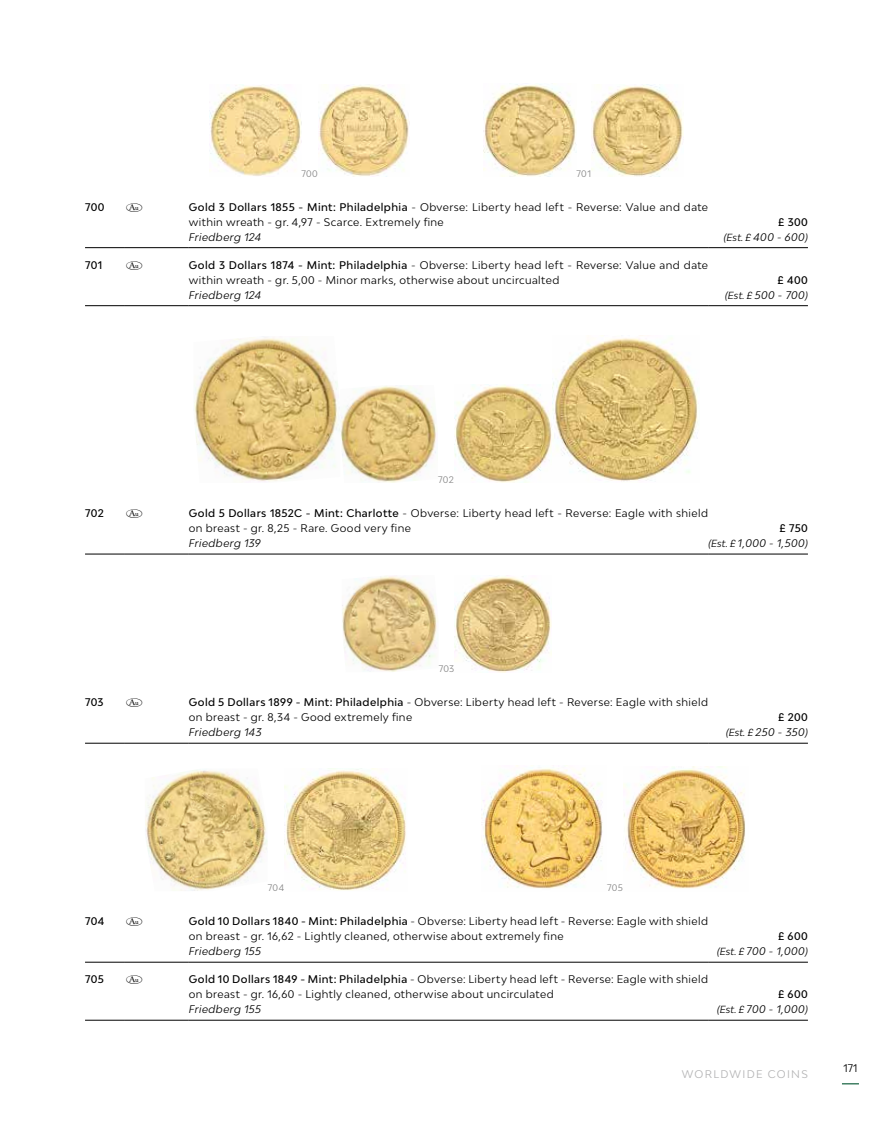
<style>
.page{position:relative;width:893px;height:1127px;background:#fff}
.page>*{position:absolute;margin:0;border:0;box-sizing:border-box;transform-origin:0 0}
.t1{font:12px "bolaffib";color:#000}
.t2{font:10.5px/15px "Bw Modelica";letter-spacing:.04em;color:#000}
.t3{font:italic 10.5px/15px "Bw Modelica";letter-spacing:.035em;color:#000;text-align:right}
.t4{font:500 10.5px "Bw Modelica";letter-spacing:.035em;color:#000}
.t5{font:10.5px "Bw Modelica";letter-spacing:.125em;color:#b3b3b4}
.t6{font:italic 9.75px "Bw Modelica";letter-spacing:.005em;color:#000}
.t7{font:9px "Bw Modelica";letter-spacing:.025em;color:#878787}
.s1{font-weight:500}
.s2{font-size:10.5px}
.s3{font-weight:500;font-style:normal}
.s4{font-size:9.75px}
</style>
<div class="page">
<hr style="left:85px;top:247px;width:40px;height:1px;background:#000">
<hr style="left:125px;top:247px;width:64px;height:1px;background:#000">
<hr style="left:189px;top:247px;width:519px;height:1px;background:#000">
<hr style="left:708px;top:247px;width:100px;height:1px;background:#000">
<img style="left:210px;top:85px;width:91px;height:91px">
<img style="left:318px;top:85px;width:91px;height:92px">
<img style="left:484px;top:84px;width:92px;height:93px">
<img style="left:591px;top:84px;width:92px;height:93px">
<hr style="left:85px;top:305px;width:40px;height:1px;background:#000">
<hr style="left:125px;top:305px;width:64px;height:1px;background:#000">
<hr style="left:189px;top:305px;width:519px;height:1px;background:#000">
<hr style="left:708px;top:305px;width:100px;height:1px;background:#000">
<hr style="left:85px;top:554px;width:40px;height:1px;background:#000">
<hr style="left:125px;top:554px;width:64px;height:1px;background:#000">
<hr style="left:189px;top:554px;width:519px;height:1px;background:#000">
<hr style="left:708px;top:554px;width:100px;height:1px;background:#000">
<img style="left:194px;top:337px;width:146px;height:145px">
<img style="left:340px;top:386px;width:98px;height:97px">
<img style="left:454px;top:385px;width:98px;height:98px">
<img style="left:552px;top:338px;width:146px;height:143px">
<hr style="left:85px;top:743px;width:40px;height:1px;background:#000">
<hr style="left:125px;top:743px;width:64px;height:1px;background:#000">
<hr style="left:189px;top:743px;width:519px;height:1px;background:#000">
<hr style="left:708px;top:743px;width:100px;height:1px;background:#000">
<img style="left:342px;top:575px;width:96px;height:97px">
<img style="left:455px;top:575px;width:96px;height:97px">
<hr style="left:85px;top:962px;width:40px;height:1px;background:#000">
<hr style="left:125px;top:962px;width:64px;height:1px;background:#000">
<hr style="left:189px;top:962px;width:519px;height:1px;background:#000">
<hr style="left:708px;top:962px;width:100px;height:1px;background:#000">
<img style="left:145px;top:770px;width:123px;height:121px">
<img style="left:284px;top:768px;width:122px;height:123px">
<img style="left:482px;top:766px;width:121px;height:123px">
<img style="left:623px;top:766px;width:123px;height:123px">
<hr style="left:85px;top:1020px;width:40px;height:1px;background:#000">
<hr style="left:125px;top:1020px;width:64px;height:1px;background:#000">
<hr style="left:189px;top:1020px;width:519px;height:1px;background:#000">
<hr style="left:708px;top:1020px;width:100px;height:1px;background:#000">
<svg style="left:842px;top:1083px;width:17px;height:1px"></svg>
<p class="t7" style="left:301px;top:167px;width:18px">700</p>
<p class="t7" style="left:576px;top:167px;width:16px">701</p>
<p class="t4" style="left:85px;top:200px;width:21px">700</p>
<p class="t1" style="left:125px;top:200px;width:21px">U</p>
<p class="t2" style="left:189px;top:199px;width:521px"><span class="s1">Gold 3 Dollars 1855 - Mint: Philadelphia</span> - Obverse: Liberty head left - Reverse: Value and date within wreath - gr. 4,97 - Scarce. Extremely fine</p>
<p class="t3" style="left:189px;top:229px;width:74px">Friedberg 124</p>
<p class="t4" style="left:85px;top:258px;width:19px">701</p>
<p class="t1" style="left:125px;top:258px;width:21px">U</p>
<p class="t2" style="left:189px;top:257px;width:521px"><span class="s1">Gold 3 Dollars 1874 - Mint: Philadelphia</span> - Obverse: Liberty head left - Reverse: Value and date within wreath - gr. 5,00 - Minor marks, otherwise about uncircualted</p>
<p class="t3" style="left:189px;top:287px;width:74px">Friedberg 124</p>
<p class="t4" style="left:778px;top:215px;width:31px">£ 300</p>
<p class="t6" style="left:724px;top:231px;width:86px">(Est. £ <span class="s2">400 - 600</span>)</p>
<p class="t4" style="left:778px;top:273px;width:32px">£ 400</p>
<p class="t6" style="left:725px;top:289px;width:84px">(Est. £ <span class="s2">500 - 700</span>)</p>
<p class="t7" style="left:438px;top:474px;width:17px">702</p>
<p class="t4" style="left:85px;top:506px;width:20px">702</p>
<p class="t1" style="left:125px;top:507px;width:21px">U</p>
<p class="t2" style="left:189px;top:505px;width:521px"><span class="s1">Gold 5 Dollars 1852C - Mint: Charlotte</span> - Obverse: Liberty head left - Reverse: Eagle with shield on breast - gr. 8,25 - Rare. Good very fine</p>
<p class="t3" style="left:189px;top:536px;width:73px">Friedberg 139</p>
<p class="t3" style="left:708px;top:521px;width:101px"><span class="s3">£ 750<br></span><span class="s4">(Est. £</span> 1,000 - 1,500<span class="s4">)</span></p>
<p class="t7" style="left:439px;top:663px;width:17px">703</p>
<p class="t4" style="left:85px;top:696px;width:20px">703</p>
<p class="t1" style="left:125px;top:696px;width:21px">U</p>
<p class="t2" style="left:189px;top:695px;width:521px"><span class="s1">Gold 5 Dollars 1899 - Mint: Philadelphia</span> - Obverse: Liberty head left - Reverse: Eagle with shield on breast - gr. 8,34 - Good extremely fine</p>
<p class="t3" style="left:189px;top:725px;width:74px">Friedberg 143</p>
<p class="t4" style="left:778px;top:711px;width:31px">£ 200</p>
<p class="t6" style="left:726px;top:726px;width:83px">(Est. £ <span class="s2">250 - 350</span>)</p>
<p class="t7" style="left:268px;top:882px;width:18px">704</p>
<p class="t7" style="left:607px;top:882px;width:17px">705</p>
<p class="t4" style="left:85px;top:914px;width:21px">704</p>
<p class="t1" style="left:125px;top:915px;width:21px">U</p>
<p class="t2" style="left:189px;top:914px;width:521px"><span class="s1">Gold 10 Dollars 1840 - Mint: Philadelphia</span> - Obverse: Liberty head left - Reverse: Eagle with shield on breast - gr. 16,62 - Lightly cleaned, otherwise about extremely fine</p>
<p class="t3" style="left:189px;top:944px;width:74px">Friedberg 155</p>
<p class="t4" style="left:85px;top:973px;width:20px">705</p>
<p class="t1" style="left:125px;top:973px;width:21px">U</p>
<p class="t2" style="left:189px;top:972px;width:521px"><span class="s1">Gold 10 Dollars 1849 - Mint: Philadelphia</span> - Obverse: Liberty head left - Reverse: Eagle with shield on breast - gr. 16,60 - Lightly cleaned, otherwise about uncirculated</p>
<p class="t3" style="left:189px;top:1002px;width:74px">Friedberg 155</p>
<p class="t3" style="left:717px;top:929px;width:92px"><span class="s3">£ 600<br></span><span class="s4">(Est. £</span> 700 - 1,000<span class="s4">)</span></p>
<p class="t3" style="left:717px;top:987px;width:92px"><span class="s3">£ 600<br></span><span class="s4">(Est. £</span> 700 - 1,000<span class="s4">)</span></p>
<p class="t5" style="left:682px;top:1067px;width:128px">WORLDWIDE COINS</p>
<p class="t2" style="left:843px;top:1060px;width:16px">171</p>
</div>
